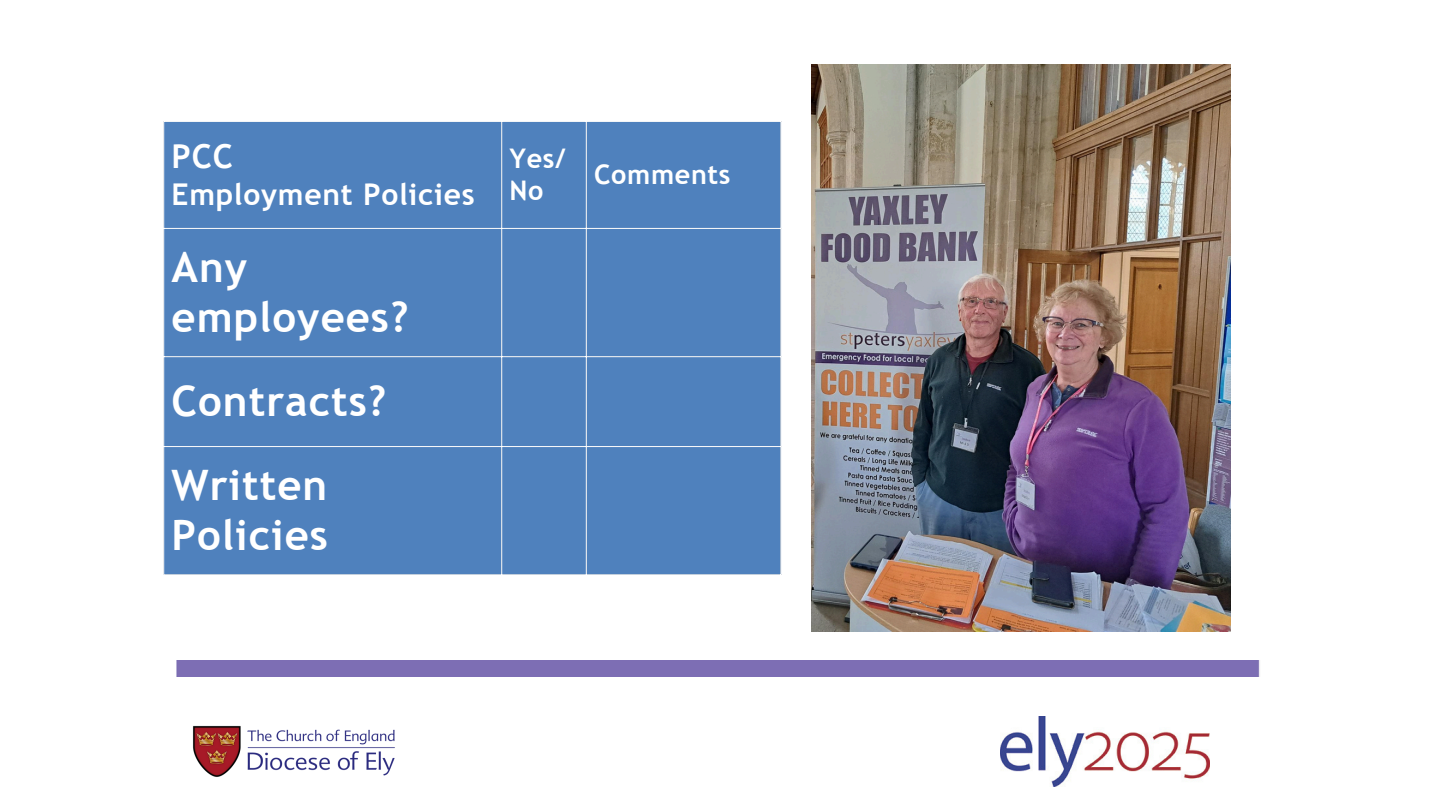
<style>
.page{position:relative;width:1440px;height:810px;background:#fff}
.page>*{position:absolute;margin:0;border:0;box-sizing:border-box;transform-origin:0 0}
.t1{font:700 42px/50.2px "Trebuchet MS";letter-spacing:.025em;color:#fff}
.t2{font:700 33px "Trebuchet MS";color:#fff}
.t3{font:700 30px "Trebuchet MS";letter-spacing:.025em;color:#fff}
.t4{font:700 27px/32.2px "Trebuchet MS";letter-spacing:.025em;color:#fff}
</style>
<div class="page">
<img style="left:1001px;top:717px;width:208px;height:69px">
<img style="left:812px;top:65px;width:418px;height:566px">
<div style="left:164px;top:122px;width:617px;height:453px;background:#4f81bd"></div>
<hr style="left:501px;top:122px;width:1px;height:453px;background:#fff">
<hr style="left:586px;top:122px;width:1px;height:453px;background:#fff">
<hr style="left:163px;top:228px;width:618px;height:1px;background:#fff">
<hr style="left:163px;top:356px;width:618px;height:1px;background:#fff">
<hr style="left:163px;top:446px;width:618px;height:1px;background:#fff">
<img style="left:193px;top:725px;width:202px;height:52px">
<p class="t2" style="left:172px;top:137px;width:63px">PCC</p>
<p class="t3" style="left:172px;top:177px;width:305px">Employment Policies</p>
<p class="t1" style="left:172px;top:242px;width:238px">Any employees?</p>
<p class="t1" style="left:172px;top:376px;width:216px">Contracts?</p>
<p class="t1" style="left:172px;top:460px;width:158px">Written<br>Policies</p>
<p class="t4" style="left:510px;top:142px;width:58px">Yes/<br>No</p>
<p class="t4" style="left:594px;top:158px;width:138px">Comments</p>
</div>
